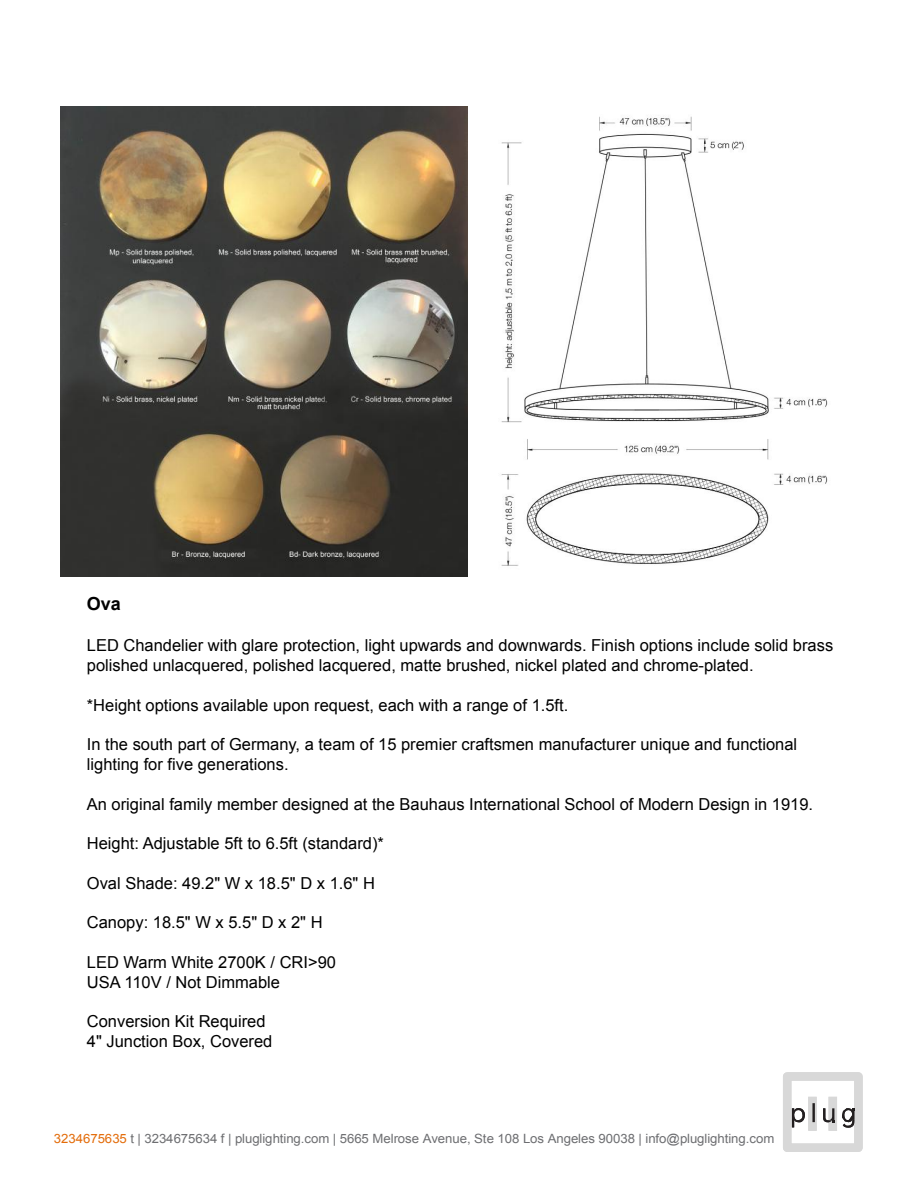
<style>
.page{position:relative;width:918px;height:1188px;background:#fff}
.page>*{position:absolute;margin:0;border:0;box-sizing:border-box;transform-origin:0 0}
.t1{font:700 18px "Arial";color:#000}
.t2{font:16.5px/19.8px "Arial";color:#000}
.t3{font:12.75px "Arial";letter-spacing:-.005em;color:#6d6e71}
.s1{color:#e36c0a}
</style>
<div class="page">
<div style="left:783px;top:1072px;width:80px;height:80px;border:8px solid #d8d8d8"></div>
<div style="left:808px;top:1097px;width:9px;height:34px;background:#d8d8d8"></div>
<div style="left:829px;top:1097px;width:8px;height:34px;background:#d8d8d8"></div>
<svg style="left:792px;top:1108px;width:13px;height:19px"></svg>
<hr style="left:812px;top:1103px;width:3px;height:19px;background:#231f20">
<svg style="left:823px;top:1108px;width:11px;height:14px"></svg>
<svg style="left:842px;top:1108px;width:12px;height:20px"></svg>
<img style="left:501px;top:116px;width:327px;height:450px">
<img style="left:61px;top:107px;width:406px;height:470px">
<p class="t1" style="left:87px;top:592px;width:36px">Ova</p>
<p class="t2" style="left:87px;top:636px;width:748px">LED Chandelier with glare protection, light upwards and downwards. Finish options include solid brass polished unlacquered, polished lacquered, matte brushed, nickel plated and chrome-plated.</p>
<p class="t2" style="left:87px;top:695px;width:483px">*Height options available upon request, each with a range of 1.5ft.</p>
<p class="t2" style="left:87px;top:735px;width:712px">In the south part of Germany, a team of 15 premier craftsmen manufacturer unique and functional lighting for five generations.</p>
<p class="t2" style="left:87px;top:794px;width:728px">An original family member designed at the Bauhaus International School of Modern Design in 1919.</p>
<p class="t2" style="left:87px;top:834px;width:299px">Height: Adjustable 5ft to 6.5ft (standard)*</p>
<p class="t2" style="left:87px;top:873px;width:290px">Oval Shade: 49.2" W x 18.5" D x 1.6" H</p>
<p class="t2" style="left:87px;top:913px;width:237px">Canopy: 18.5" W x 5.5" D x 2" H</p>
<p class="t2" style="left:87px;top:953px;width:251px">LED Warm White 2700K / CRI&gt;90<br>USA 110V / Not Dimmable</p>
<p class="t2" style="left:87px;top:1012px;width:187px">Conversion Kit Required<br>4" Junction Box, Covered</p>
<p class="t3" style="left:54px;top:1131px;width:722px"><span class="s1">3234675635</span> t | 3234675634 f | pluglighting.com | 5665 Melrose Avenue, Ste 108 Los Angeles 90038 | info@pluglighting.com</p>
</div>
